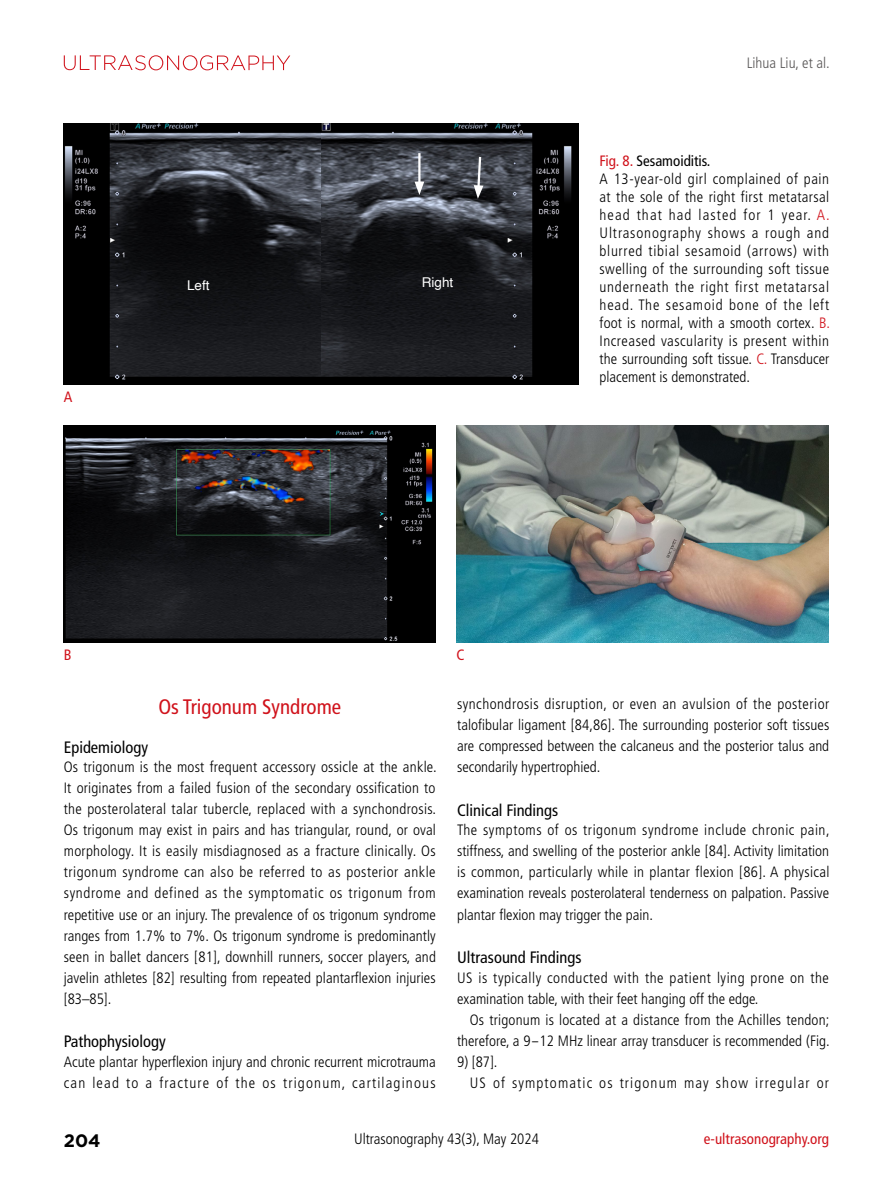
<style>
.page{position:relative;width:893px;height:1191px;background:#fff}
.page>*{position:absolute;margin:0;border:0;box-sizing:border-box;transform-origin:0 0}
.t1{font:condensed 21px "Frutiger LT Std";color:#d0121b}
.t2{font:700 18px "Gotham";color:#000}
.t3{font:condensed 16.5px "Frutiger LT Std";color:#000}
.t4{font:300 condensed 15px/21px "Frutiger LT Std";letter-spacing:.015em;color:#000;text-align:justify}
.t5{font:300 condensed 15px/18px "Frutiger LT Std";letter-spacing:.035em;color:#000}
.t6{font:300 condensed 15px/21px "Frutiger LT Std";letter-spacing:.075em;color:#000}
.t7{font:condensed 15px "Frutiger LT Std";color:#d0121b}
.t8{font:300 condensed 15px "Frutiger LT Std";color:#595757}
.t9{font:13.5px "Helvetica";color:#fff}
.s1{font-weight:400;color:#d0121b}
.s2{font-weight:400}
.s3{color:#d0121b}
</style>
<div class="page">
<svg style="left:64px;top:55px;width:226px;height:15px"></svg>
<img style="left:64px;top:123px;width:514px;height:261px">
<svg style="left:474px;top:155px;width:9px;height:44px"></svg>
<hr style="left:418px;top:153px;width:2px;height:33px;background:#fff">
<svg style="left:414px;top:182px;width:10px;height:13px"></svg>
<img style="left:456px;top:426px;width:372px;height:217px">
<img style="left:64px;top:426px;width:372px;height:217px">
<p class="t7" style="left:64px;top:388px;width:10px">A</p>
<p class="t9" style="left:187px;top:274px;width:24px">Left</p>
<p class="t9" style="left:422px;top:272px;width:33px">Right</p>
<p class="t7" style="left:64px;top:646px;width:9px">B</p>
<p class="t7" style="left:456px;top:646px;width:10px">C</p>
<p class="t8" style="left:747px;top:54px;width:85px">Lihua Liu, et al.</p>
<p class="t5" style="left:600px;top:152px;width:232px"><span class="s1">Fig. 8.</span> <span class="s2">Sesamoiditis.<br></span>A 13-year-old girl complained of pain at the sole of the right first metatarsal head that had lasted for 1 year. <span class="s3">A.<br></span>Ultrasonography shows a rough and blurred tibial sesamoid (arrows) with swelling of the surrounding soft tissue underneath the right first metatarsal head. The sesamoid bone of the left foot is normal, with a smooth cortex. <span class="s3">B.<br></span>Increased vascularity is present within the surrounding soft tissue. <span class="s3">C.</span> Transducer placement is demonstrated.</p>
<h1 class="t1" style="left:158px;top:695px;width:184px">Os Trigonum Syndrome</h1>
<p class="t3" style="left:64px;top:737px;width:86px">Epidemiology</p>
<p class="t4" style="left:64px;top:757px;width:374px">Os trigonum is the most frequent accessory ossicle at the ankle.<br>It originates from a failed fusion of the secondary ossification to the posterolateral talar tubercle, replaced with a synchondrosis.<br>Os trigonum may exist in pairs and has triangular, round, or oval morphology. It is easily misdiagnosed as a fracture clinically. Os trigonum syndrome can also be referred to as posterior ankle syndrome and defined as the symptomatic os trigonum from repetitive use or an injury. The prevalence of os trigonum syndrome ranges from 1.7% to 7%. Os trigonum syndrome is predominantly seen in ballet dancers [81], downhill runners, soccer players, and javelin athletes [82] resulting from repeated plantarflexion injuries [83–85].</p>
<p class="t3" style="left:64px;top:1031px;width:104px">Pathophysiology</p>
<p class="t4" style="left:64px;top:1051px;width:374px">Acute plantar hyperflexion injury and chronic recurrent microtrauma can lead to a fracture of the os trigonum, cartilaginous</p>
<p class="t4" style="left:457px;top:694px;width:374px">synchondrosis disruption, or even an avulsion of the posterior talofibular ligament [84,86]. The surrounding posterior soft tissues are compressed between the calcaneus and the posterior talus and secondarily hypertrophied.</p>
<p class="t3" style="left:457px;top:800px;width:103px">Clinical Findings</p>
<p class="t4" style="left:457px;top:820px;width:374px">The symptoms of os trigonum syndrome include chronic pain, stiffness, and swelling of the posterior ankle [84]. Activity limitation is common, particularly while in plantar flexion [86]. A physical examination reveals posterolateral tenderness on palpation. Passive plantar flexion may trigger the pain.</p>
<p class="t3" style="left:457px;top:947px;width:126px">Ultrasound Findings</p>
<p class="t5" style="left:457px;top:967px;width:373px;line-height:21px">US is typically conducted with the patient lying prone on the examination table, with their feet hanging off the edge.</p>
<p class="t4" style="left:457px;top:1009px;width:374px;text-align:right">Os trigonum is located at a distance from the Achilles tendon; therefore, a 9-12 MHz linear array transducer is recommended (Fig.</p>
<p class="t6" style="left:470px;top:1051px;width:361px;text-indent:-13px">9) [87].<br>US of symptomatic os trigonum may show irregular or</p>
<p class="t2" style="left:64px;top:1130px;width:38px">204</p>
<p class="t4" style="left:354px;top:1128px;width:186px">Ultrasonography 43(3), May 2024</p>
<p class="t7" style="left:704px;top:1130px;width:127px">e-ultrasonography.org</p>
</div>
